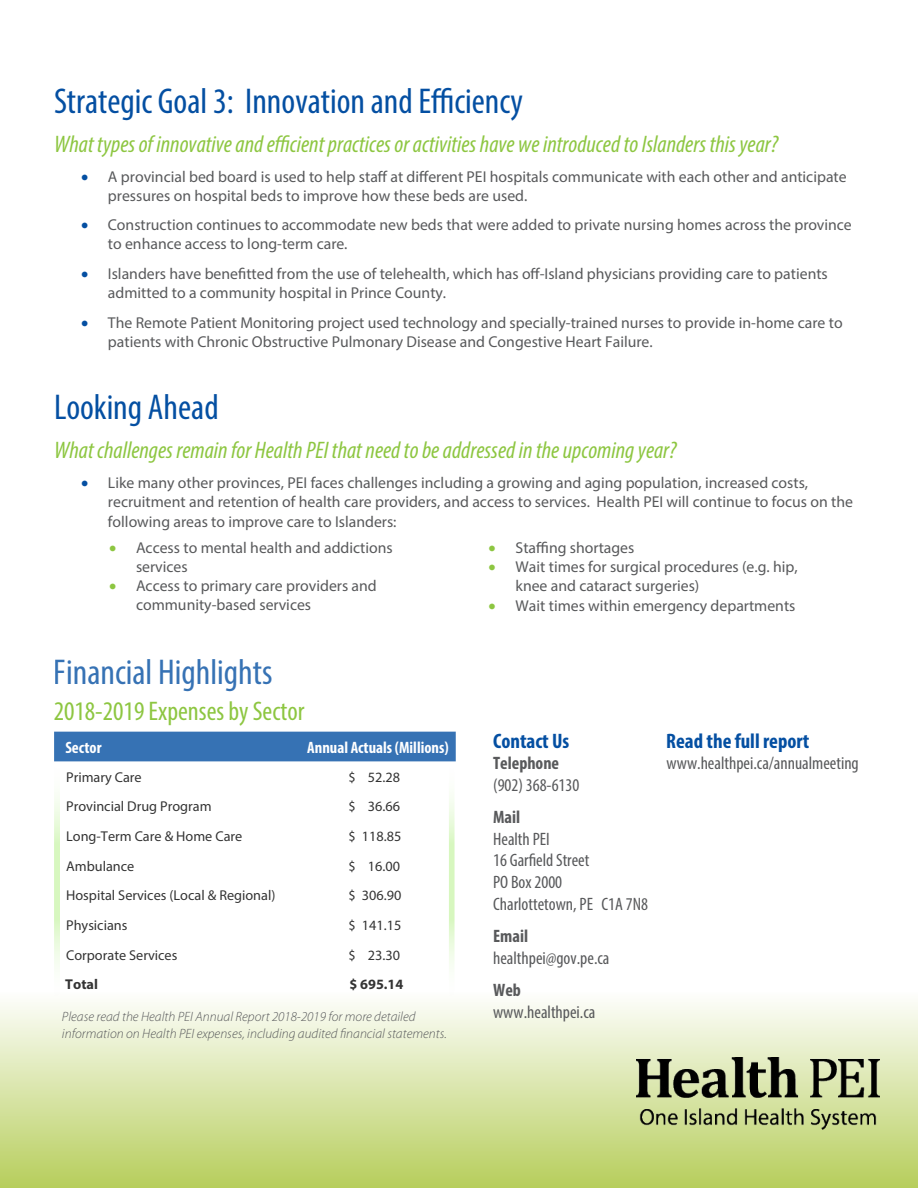
<style>
.page{position:relative;width:918px;height:1188px;background:#fff}
.page>*{position:absolute;margin:0;border:0;box-sizing:border-box;transform-origin:0 0}
.t1{font:condensed 36px "Myriad Pro";color:#044fa2}
.t2{font:condensed 27px "Myriad Pro";color:#8dc641}
.t3{font:italic condensed 24px "Myriad Pro";color:#8dc641}
.t4{font:700 condensed 21px "Myriad Pro";color:#044fa2}
.t5{font:condensed 18px/21.6px "Myriad Pro";color:#58595b}
.t6{font:700 condensed 18px "Myriad Pro";color:#58595b}
.t7{font:700 condensed 16.5px "Myriad Pro";color:#fff}
.t8{font:15.75px/18.9px "Myriad Pro";color:#58595b}
.t9{font:14.25px "Myriad Pro";color:#000}
.t10{font:700 14.25px "Myriad Pro";color:#000}
.t11{font:italic 300 13.5px/16.2px "Myriad Pro";color:#58595b}
.s1{color:#044fa2}
.s2{color:#8dc641}
</style>
<div class="page">
<svg style="left:0;top:1002px;width:918px;height:186px;background:#d8e4a7"></svg>
<img style="left:636px;top:1058px;width:243px;height:71px">
<div style="left:54px;top:732px;width:402px;height:29px;background:#3672b4"></div>
<svg style="left:449px;top:795px;width:6px;height:174px"></svg>
<svg style="left:54px;top:795px;width:6px;height:174px"></svg>
<h1 class="t1" style="left:54px;top:79px;width:470px">Strategic Goal 3: Innovation and Efficiency</h1>
<h3 class="t3" style="left:54px;top:130px;width:726px">What types of innovative and efficient practices or activities have we introduced to Islanders this year?</h3>
<p class="t8" style="left:108px;top:167px;width:740px;text-indent:-27px"><span class="s1">•</span> A provincial bed board is used to help staff at different PEI hospitals communicate with each other and anticipate pressures on hospital beds to improve how these beds are used.</p>
<p class="t8" style="left:108px;top:215px;width:745px;text-indent:-27px"><span class="s1">•</span> Construction continues to accommodate new beds that were added to private nursing homes across the province to enhance access to long-term care.</p>
<p class="t8" style="left:108px;top:264px;width:721px;text-indent:-27px"><span class="s1">•</span> Islanders have benefitted from the use of telehealth, which has off-Island physicians providing care to patients admitted to a community hospital in Prince County.</p>
<p class="t8" style="left:108px;top:313px;width:736px;text-indent:-27px"><span class="s1">•</span> The Remote Patient Monitoring project used technology and specially-trained nurses to provide in-home care to patients with Chronic Obstructive Pulmonary Disease and Congestive Heart Failure.</p>
<h1 class="t1" style="left:54px;top:385px;width:166px">Looking Ahead</h1>
<h3 class="t3" style="left:54px;top:436px;width:624px">What challenges remain for Health PEI that need to be addressed in the upcoming year?</h3>
<p class="t8" style="left:108px;top:473px;width:747px;line-height:19.4px;text-indent:-27px"><span class="s1">•</span> Like many other provinces, PEI faces challenges including a growing and aging population, increased costs, recruitment and retention of health care providers, and access to services. Health PEI will continue to focus on the following areas to improve care to Islanders:</p>
<p class="t8" style="left:136px;top:538px;width:258px;text-indent:-27px"><span class="s2">•</span> Access to mental health and addictions services</p>
<p class="t8" style="left:136px;top:575px;width:242px;line-height:19.8px;text-indent:-27px"><span class="s2">•</span> Access to primary care providers and community-based services</p>
<p class="t8" style="left:489px;top:538px;width:147px"><span class="s2">•</span> Staffing shortages</p>
<p class="t8" style="left:516px;top:557px;width:284px;text-indent:-27px"><span class="s2">•</span> Wait times for surgical procedures (e.g. hip, knee and cataract surgeries)</p>
<p class="t8" style="left:489px;top:596px;width:308px"><span class="s2">•</span> Wait times within emergency departments</p>
<h1 class="t1" style="left:54px;top:650px;width:220px">Financial Highlights</h1>
<h2 class="t2" style="left:54px;top:695px;width:252px">2018-2019 Expenses by Sector</h2>
<p class="t7" style="left:65px;top:737px;width:38px">Sector</p>
<p class="t7" style="left:307px;top:737px;width:143px">Annual Actuals (Millions)</p>
<p class="t9" style="left:66px;top:768px;width:77px">Primary Care</p>
<p class="t9" style="left:349px;top:768px;width:53px">$ 52.28</p>
<p class="t9" style="left:66px;top:798px;width:147px">Provincial Drug Program</p>
<p class="t9" style="left:349px;top:798px;width:53px">$ 36.66</p>
<p class="t9" style="left:66px;top:827px;width:178px">Long-Term Care &amp; Home Care</p>
<p class="t9" style="left:349px;top:827px;width:54px">$ 118.85</p>
<p class="t9" style="left:66px;top:857px;width:70px">Ambulance</p>
<p class="t9" style="left:349px;top:857px;width:53px">$ 16.00</p>
<p class="t9" style="left:66px;top:887px;width:211px">Hospital Services (Local &amp; Regional)</p>
<p class="t9" style="left:349px;top:887px;width:54px">$ 306.90</p>
<p class="t9" style="left:66px;top:917px;width:63px">Physicians</p>
<p class="t9" style="left:349px;top:917px;width:54px">$ 141.15</p>
<p class="t9" style="left:66px;top:946px;width:113px">Corporate Services</p>
<p class="t9" style="left:349px;top:946px;width:53px">$ 23.30</p>
<p class="t10" style="left:65px;top:975px;width:34px">Total</p>
<p class="t10" style="left:349px;top:975px;width:56px">$ 695.14</p>
<p class="t11" style="left:62px;top:1009px;width:386px">Please read the Health PEI Annual Report 2018-2019 for more detailed information on Health PEI expenses, including audited financial statements.</p>
<h3 class="t4" style="left:493px;top:727px;width:78px">Contact Us</h3>
<h3 class="t4" style="left:666px;top:727px;width:144px">Read the full report</h3>
<p class="t6" style="left:493px;top:752px;width:68px">Telephone</p>
<p class="t5" style="left:667px;top:752px;width:194px">www.healthpei.ca/annualmeeting</p>
<p class="t5" style="left:493px;top:774px;width:88px">(902) 368-6130</p>
<p class="t6" style="left:493px;top:806px;width:29px">Mail</p>
<p class="t5" style="left:493px;top:828px;width:156px">Health PEI<br>16 Garfield Street<br>PO Box 2000<br>Charlottetown, PE C1A 7N8</p>
<p class="t6" style="left:493px;top:925px;width:36px">Email</p>
<p class="t5" style="left:493px;top:947px;width:118px">healthpei@gov.pe.ca</p>
<p class="t6" style="left:493px;top:979px;width:29px">Web</p>
<p class="t5" style="left:493px;top:1001px;width:104px">www.healthpei.ca</p>
</div>
